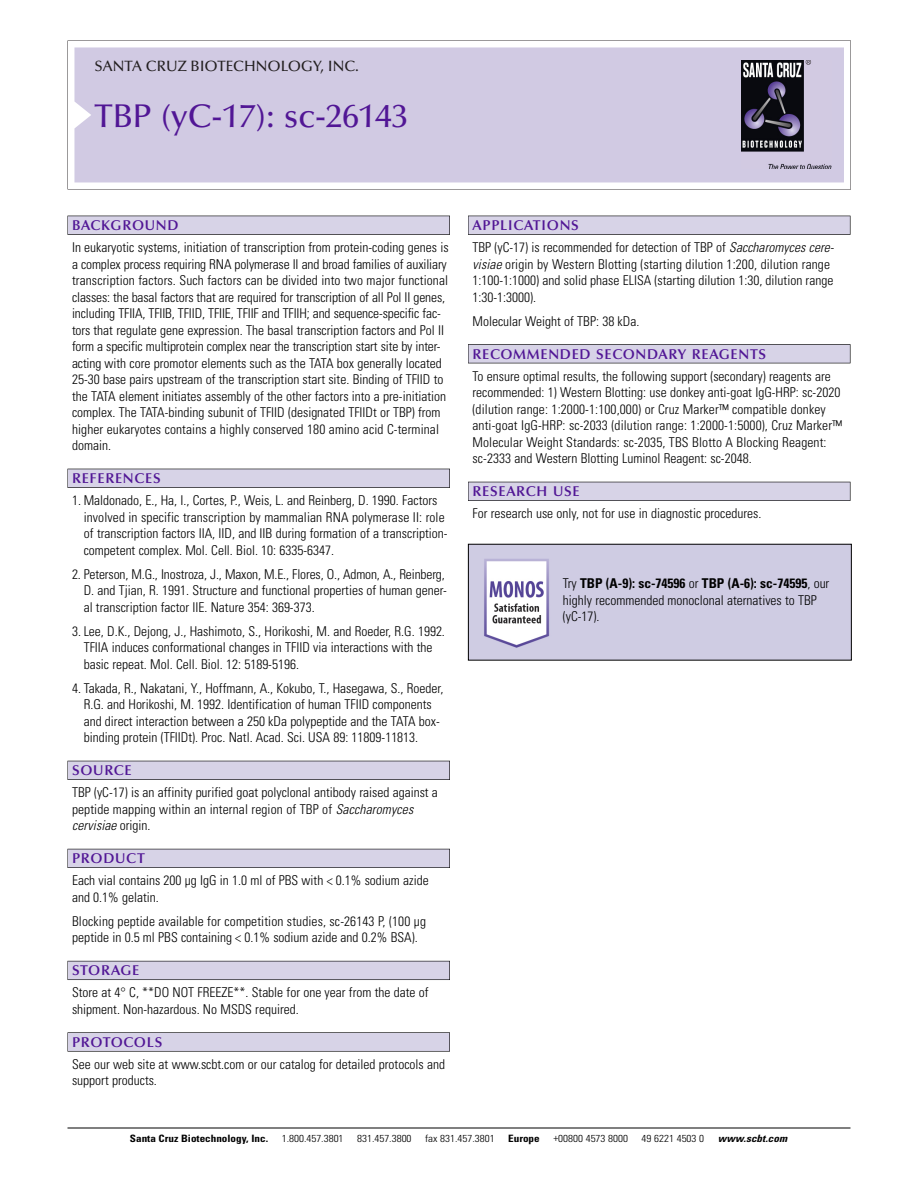
<style>
.page{position:relative;width:918px;height:1188px;background:#fff}
.page>*{position:absolute;margin:0;border:0;box-sizing:border-box;transform-origin:0 0}
.t1{font:500 33px "Optima";color:#511695}
.t2{font:500 15px "Optima";color:#231f20}
.t3{font:600 14.25px "Optima";letter-spacing:.05em;color:#511695}
.t4{font:300 condensed 13.5px/16.5px "Univers";color:#000}
.t5{font:300 condensed 10.2px "Univers";color:#000;scale:1.1 1}
.t6{font:700 condensed 10.2px "Univers";color:#000;scale:1.1 1}
.t7{font:italic 700 condensed 10.2px "Univers";letter-spacing:.005em;color:#000;scale:1.1 1}
.s1{font-style:italic}
.s2{font-weight:700}
</style>
<div class="page">
<svg style="left:68px;top:40px;width:783px;height:149px"></svg>
<div style="left:74px;top:47px;width:770px;height:135px;background:#d1cae3"></div>
<img style="left:741px;top:60px;width:90px;height:108px">
<div style="left:68px;top:216px;width:382px;height:19px;background:#525155"></div>
<div style="left:68px;top:216px;width:381px;height:18px;background:#d7d3e7"></div>
<div style="left:68px;top:469px;width:382px;height:19px;background:#515055"></div>
<div style="left:68px;top:469px;width:381px;height:18px;background:#d7d3e7"></div>
<div style="left:68px;top:761px;width:382px;height:19px;background:#525158"></div>
<div style="left:68px;top:761px;width:381px;height:18px;background:#d7d3e7"></div>
<div style="left:68px;top:849px;width:382px;height:19px;background:#54535a"></div>
<div style="left:68px;top:849px;width:381px;height:18px;background:#d7d3e7"></div>
<div style="left:68px;top:961px;width:382px;height:19px;background:#5b5a62"></div>
<div style="left:68px;top:961px;width:381px;height:18px;background:#d7d3e7"></div>
<div style="left:68px;top:1032px;width:382px;height:20px;background:#626263"></div>
<div style="left:68px;top:1033px;width:381px;height:18px;background:#d7d3e7"></div>
<div style="left:468px;top:216px;width:382px;height:19px;background:#525155"></div>
<div style="left:468px;top:216px;width:382px;height:18px;background:#d7d3e7"></div>
<div style="left:468px;top:344px;width:382px;height:19px;background:#525155"></div>
<div style="left:468px;top:345px;width:382px;height:18px;background:#d7d3e7"></div>
<div style="left:468px;top:482px;width:382px;height:19px;background:#525158"></div>
<div style="left:468px;top:482px;width:382px;height:18px;background:#d7d3e7"></div>
<hr style="left:68px;top:1128px;width:782px;height:1px;background:#000">
<img style="left:470px;top:546px;width:380px;height:113px">
<div style="left:468px;top:544px;width:384px;height:117px;border:1px solid #000"></div>
<p class="t2" style="left:94px;top:61px;width:266px">SANTA CRUZ BIOTECHNOLOGY, INC.</p>
<h1 class="t1" style="left:94px;top:103px;width:315px">TBP (yC-17): sc-26143</h1>
<p class="t3" style="left:72px;top:219px;width:108px">BACKGROUND</p>
<p class="t4" style="left:72px;top:240px;width:378px">In eukaryotic systems, initiation of transcription from protein-coding genes is a complex process requiring RNA polymerase II and broad families of auxiliary transcription factors. Such factors can be divided into two major functional classes: the basal factors that are required for transcription of all Pol II genes, including TFIIA, TFIIB, TFIID, TFIIE, TFIIF and TFIIH; and sequence-specific fac&shy;tors that regulate gene expression. The basal transcription factors and Pol II form a specific multiprotein complex near the transcription start site by inter&shy;acting with core promotor elements such as the TATA box generally located 25-30 base pairs upstream of the transcription start site. Binding of TFIID to the TATA element initiates assembly of the other factors into a pre-initiation complex. The TATA-binding subunit of TFIID (designated TFIIDt or TBP) from higher eukaryotes contains a highly conserved 180 amino acid C-terminal domain.</p>
<p class="t3" style="left:72px;top:473px;width:90px">REFERENCES</p>
<p class="t4" style="left:84px;top:493px;width:365px;text-indent:-12px">1. Maldonado, E., Ha, I., Cortes, P., Weis, L. and Reinberg, D. 1990. Factors involved in specific transcription by mammalian RNA polymerase II: role of transcription factors IIA, IID, and IIB during formation of a transcription&shy;competent complex. Mol. Cell. Biol. 10: 6335-6347.</p>
<p class="t4" style="left:84px;top:567px;width:365px;text-indent:-12px">2. Peterson, M.G., Inostroza, J., Maxon, M.E., Flores, O., Admon, A., Reinberg,<br>D. and Tjian, R. 1991. Structure and functional properties of human gener&shy;al transcription factor IIE. Nature 354: 369-373.</p>
<p class="t4" style="left:84px;top:624px;width:363px;text-indent:-12px">3. Lee, D.K., Dejong, J., Hashimoto, S., Horikoshi, M. and Roeder, R.G. 1992.<br>TFIIA induces conformational changes in TFIID via interactions with the basic repeat. Mol. Cell. Biol. 12: 5189-5196.</p>
<p class="t4" style="left:84px;top:681px;width:361px;text-indent:-12px">4. Takada, R., Nakatani, Y., Hoffmann, A., Kokubo, T., Hasegawa, S., Roeder, R.G. and Horikoshi, M. 1992. Identification of human TFIID components and direct interaction between a 250 kDa polypeptide and the TATA box&shy;binding protein (TFIIDt). Proc. Natl. Acad. Sci. USA 89: 11809-11813.</p>
<p class="t3" style="left:72px;top:765px;width:61px">SOURCE</p>
<p class="t4" style="left:72px;top:785px;width:367px">TBP (yC-17) is an affinity purified goat polyclonal antibody raised against a peptide mapping within an internal region of TBP of <span class="s1">Saccharomyces cervisiae</span> origin.</p>
<p class="t3" style="left:72px;top:853px;width:74px">PRODUCT</p>
<p class="t4" style="left:72px;top:873px;width:358px">Each vial contains 200 µg IgG in 1.0 ml of PBS with &lt; 0.1% sodium azide and 0.1% gelatin.</p>
<p class="t4" style="left:72px;top:914px;width:356px">Blocking peptide available for competition studies, sc-26143 P, (100 µg peptide in 0.5 ml PBS containing &lt; 0.1% sodium azide and 0.2% BSA).</p>
<p class="t3" style="left:72px;top:965px;width:69px">STORAGE</p>
<p class="t4" style="left:72px;top:985px;width:358px">Store at 4° C, **DO NOT FREEZE**. Stable for one year from the date of shipment. Non-hazardous. No MSDS required.</p>
<p class="t3" style="left:72px;top:1036px;width:92px">PROTOCOLS</p>
<p class="t4" style="left:72px;top:1057px;width:375px">See our web site at www.scbt.com or our catalog for detailed protocols and support products.</p>
<p class="t3" style="left:473px;top:219px;width:108px">APPLICATIONS</p>
<p class="t4" style="left:473px;top:240px;width:362px">TBP (yC-17) is recommended for detection of TBP of <span class="s1">Saccharomyces cere&shy;visiae</span> origin by Western Blotting (starting dilution 1:200, dilution range 1:100-1:1000) and solid phase ELISA (starting dilution 1:30, dilution range 1:30-1:3000).</p>
<p class="t4" style="left:473px;top:314px;width:168px">Molecular Weight of TBP: 38 kDa.</p>
<p class="t3" style="left:473px;top:348px;width:295px">RECOMMENDED SECONDARY REAGENTS</p>
<p class="t4" style="left:473px;top:369px;width:371px">To ensure optimal results, the following support (secondary) reagents are recommended: 1) Western Blotting: use donkey anti-goat IgG-HRP: sc-2020 (dilution range: 1:2000-1:100,000) or Cruz Marker™ compatible donkey anti-goat IgG-HRP: sc-2033 (dilution range: 1:2000-1:5000), Cruz Marker™ Molecular Weight Standards: sc-2035, TBS Blotto A Blocking Reagent: sc-2333 and Western Blotting Luminol Reagent: sc-2048.</p>
<p class="t3" style="left:473px;top:486px;width:109px">RESEARCH USE</p>
<p class="t4" style="left:473px;top:506px;width:290px">For research use only, not for use in diagnostic procedures.</p>
<p class="t4" style="left:563px;top:577px;width:268px">Try <span class="s2">TBP (A-9): sc-74596</span> or <span class="s2">TBP (A-6): sc-74595</span>, our highly recommended monoclonal aternatives to TBP (yC-17).</p>
<p class="t6" style="left:130px;top:1135px;width:127px">Santa Cruz Biotechnology, Inc.</p>
<p class="t5" style="left:282px;top:1135px;width:58px">1.800.457.3801</p>
<p class="t5" style="left:357px;top:1135px;width:51px">831.457.3800</p>
<p class="t5" style="left:425px;top:1135px;width:65px">fax 831.457.3801</p>
<p class="t6" style="left:508px;top:1135px;width:30px">Europe</p>
<p class="t5" style="left:553px;top:1135px;width:69px">+00800 4573 8000</p>
<p class="t5" style="left:642px;top:1135px;width:58px">49 6221 4503 0</p>
<p class="t7" style="left:718px;top:1135px;width:64px">www.scbt.com</p>
</div>
